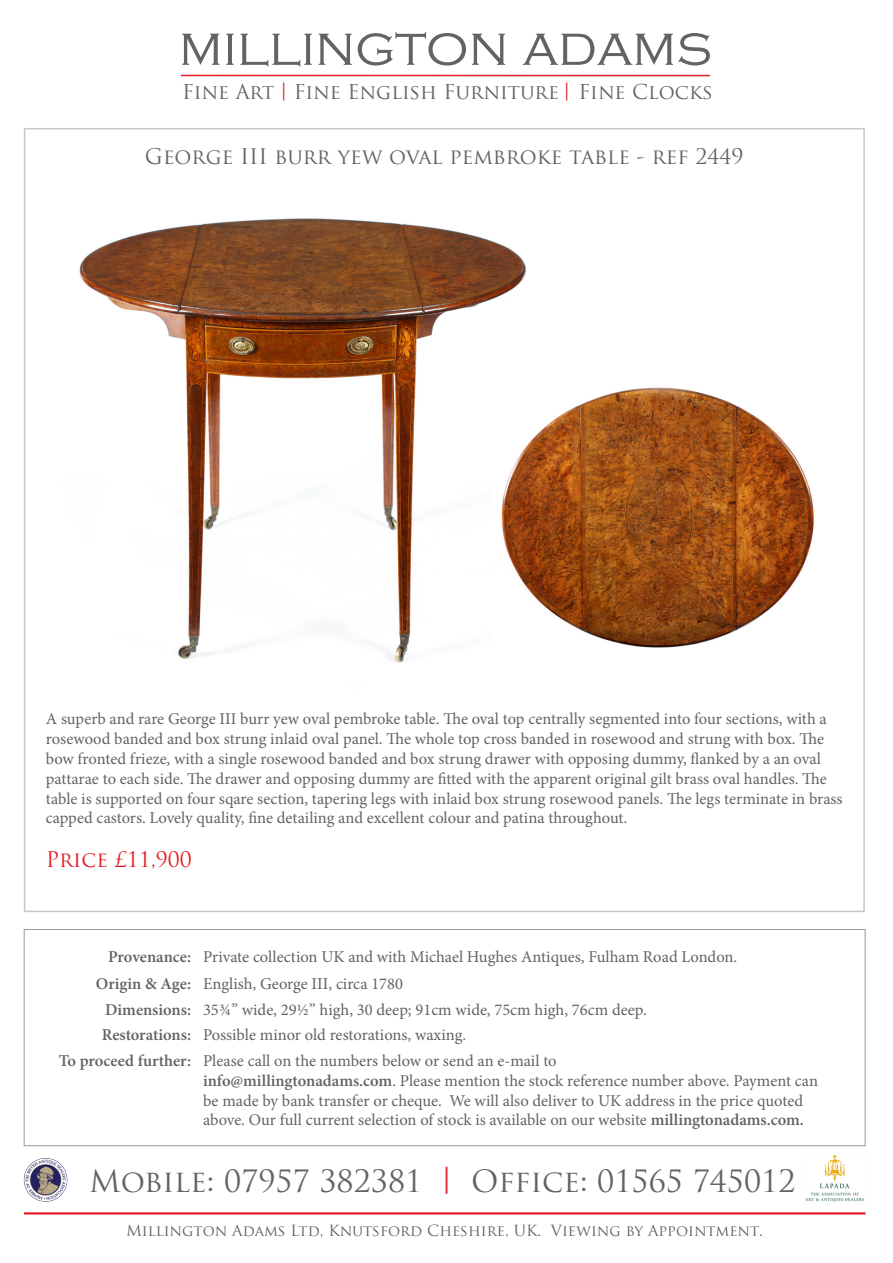
<style>
.page{position:relative;width:893px;height:1263px;background:#fff}
.page>*{position:absolute;margin:0;border:0;box-sizing:border-box;transform-origin:0 0}
.t1{font:300 57px "Copperplate Gothic";color:#636366}
.t2{font:30px "Trajan Pro";color:#636366}
.t3{font:27px "Minion Pro";color:#e21f26}
.t4{font:21px "Trajan Pro";color:#636366}
.t5{font:21px "Trajan Pro";color:#e21f26}
.t6{font:19.95px "Trajan Pro";color:#636366}
.t7{font:18px "Minion Pro";color:#e21f26}
.t8{font:16.5px/19.8px "Minion Pro";color:#636366}
.t9{font:600 16.5px "Minion Pro";color:#636366}
.t10{font:15px "Trajan Pro";color:#636366}
.s1{font-weight:600}
</style>
<div class="page">
<img style="left:79px;top:218px;width:448px;height:445px">
<img style="left:492px;top:373px;width:322px;height:290px">
<hr style="left:181px;top:75px;width:529px;height:1px;background:#e21f26">
<hr style="left:24px;top:1212px;width:841px;height:2px;background:#e21f26">
<img style="left:23px;top:1158px;width:45px;height:44px">
<img style="left:805px;top:1154px;width:59px;height:48px">
<p class="t1" style="left:179px;top:15px;width:534px">millington adams</p>
<p class="t7" style="left:281px;top:79px;width:6px">|</p>
<p class="t7" style="left:564px;top:79px;width:6px">|</p>
<p class="t6" style="left:182px;top:79px;width:532px">Fine Art Fine English Furniture Fine Clocks</p>
<p class="t4" style="left:145px;top:143px;width:600px">George III burr yew oval pembroke table - ref 2449</p>
<p class="t8" style="left:46px;top:709px;width:798px">A superb and rare George III burr yew oval pembroke table. The oval top centrally segmented into four sections, with a rosewood banded and box strung inlaid oval panel. The whole top cross banded in rosewood and strung with box. The bow fronted frieze, with a single rosewood banded and box strung drawer with opposing dummy, flanked by a an oval pattarae to each side. The drawer and opposing dummy are fitted with the apparent original gilt brass oval handles. The table is supported on four sqare section, tapering legs with inlaid box strung rosewood panels. The legs terminate in brass capped castors. Lovely quality, fine detailing and excellent colour and patina throughout.</p>
<p class="t5" style="left:46px;top:846px;width:148px">Price £11,900</p>
<p class="t9" style="left:108px;top:945px;width:84px">Provenance:</p>
<p class="t8" style="left:203px;top:946px;width:536px">Private collection UK and with Michael Hughes Antiques, Fulham Road London.</p>
<p class="t9" style="left:96px;top:972px;width:97px">Origin &amp; Age:</p>
<p class="t8" style="left:203px;top:973px;width:201px">English, George III, circa 1780</p>
<p class="t9" style="left:105px;top:998px;width:87px">Dimensions:</p>
<p class="t8" style="left:203px;top:1000px;width:445px">35¾” wide, 29½” high, 30 deep; 91cm wide, 75cm high, 76cm deep.</p>
<p class="t9" style="left:102px;top:1023px;width:91px">Restorations:</p>
<p class="t8" style="left:203px;top:1024px;width:265px">Possible minor old restorations, waxing.</p>
<p class="t9" style="left:59px;top:1049px;width:134px">To proceed further:</p>
<p class="t8" style="left:203px;top:1051px;width:355px">Please call on the numbers below or send an e-mail to</p>
<p class="t8" style="left:203px;top:1071px;width:616px"><span class="s1">info@millingtonadams.com</span>. Please mention the stock reference number above. Payment can be made by bank transfer or cheque. We will also deliver to UK address in the price quoted above. Our full current selection of stock is available on our website <span class="s1">millingtonadams.com.</span></p>
<p class="t3" style="left:443px;top:1160px;width:9px">|</p>
<p class="t10" style="left:126px;top:1221px;width:638px">Millington Adams Ltd, Knutsford Cheshire, UK. Viewing by Appointment.</p>
<p class="t2" style="left:89px;top:1162px;width:335px">Mobile: 07957 382381</p>
<p class="t2" style="left:471px;top:1162px;width:326px">Office: 01565 745012</p>
</div>
